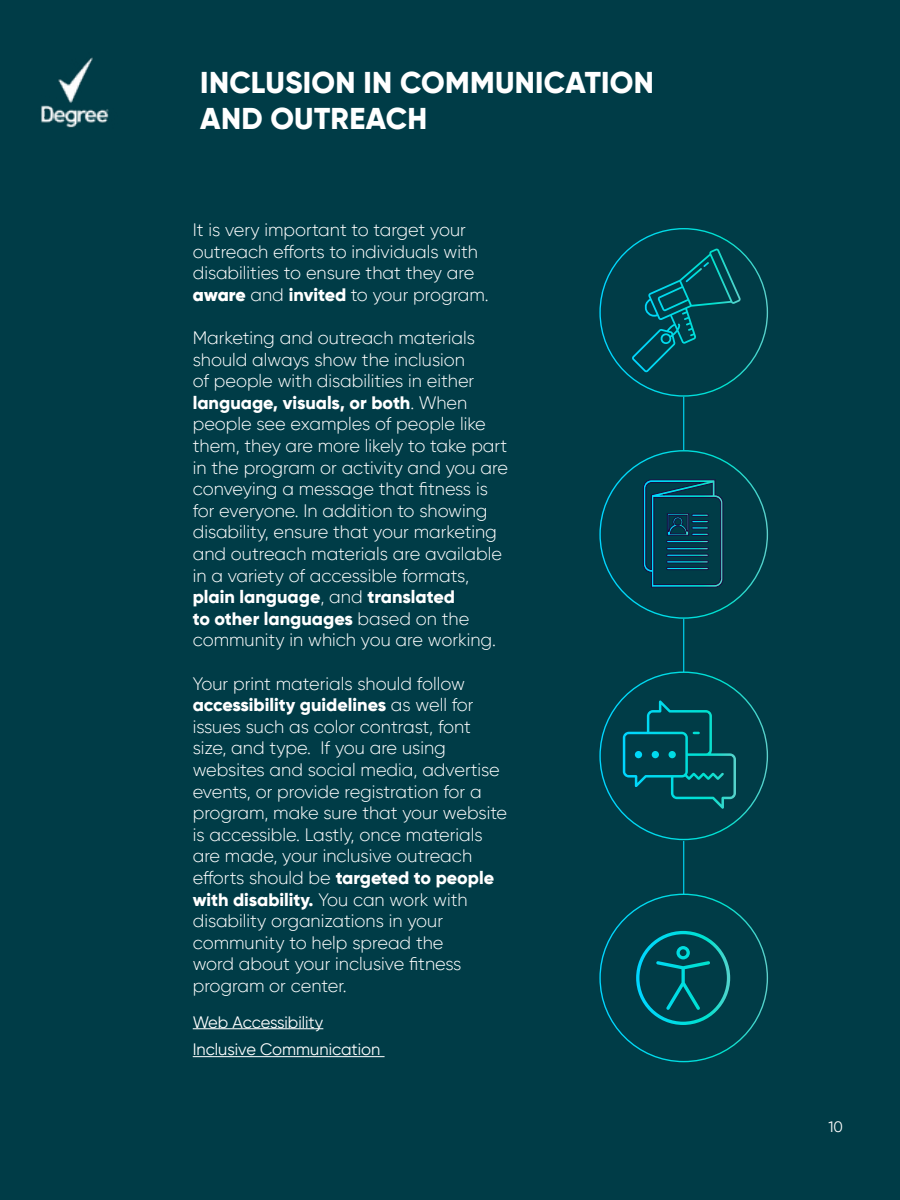
<style>
.page{position:relative;width:900px;height:1200px;background:#fff}
.page>*{position:absolute;margin:0;border:0;box-sizing:border-box;transform-origin:0 0}
.t1{font:800 30px/36px "Gilroy";letter-spacing:.01em;color:#fff}
.t2{font:300 18px/21.6px "Gilroy";color:#fff}
.t3{font:16.5px/27.9px "Gilroy";color:#fff}
.t4{font:15px "Gilroy";color:#fff}
.s1{font-weight:900}
.s2{font-weight:800}
</style>
<div class="page">
<div style="left:1px;top:1px;width:899px;height:1199px;background:#003c47"></div>
<img style="left:41px;top:57px;width:68px;height:71px">
<hr style="left:193px;top:1028px;width:130px;height:1px;background:#fff">
<hr style="left:193px;top:1056px;width:192px;height:1px;background:#fff">
<svg style="left:632px;top:249px;width:109px;height:123px"></svg>
<hr style="left:683px;top:397px;width:1px;height:53px;background:#fff">
<hr style="left:683px;top:619px;width:1px;height:53px;background:#fff">
<hr style="left:683px;top:841px;width:1px;height:53px;background:#fff">
<svg style="left:619px;top:697px;width:117px;height:115px"></svg>
<svg style="left:643px;top:480px;width:80px;height:107px"></svg>
<svg style="left:636px;top:930px;width:95px;height:95px"></svg>
<h1 class="t1" style="left:200px;top:65px;width:455px">INCLUSION IN COMMUNICATION<br>AND OUTREACH</h1>
<p class="t2" style="left:193px;top:219px;width:298px">It is very important to target your outreach efforts to individuals with disabilities to ensure that they are <span class="s1">aware</span> and <span class="s2">invited</span> to your program.</p>
<p class="t2" style="left:193px;top:327px;width:317px">Marketing and outreach materials should always show the inclusion<br>of people with disabilities in either <span class="s2">language, visuals, or both</span>. When people see examples of people like them, they are more likely to take part in the program or activity and you are conveying a message that fitness is for everyone. In addition to showing disability, ensure that your marketing and outreach materials are available in a variety of accessible formats, <span class="s2">plain language</span>, and <span class="s2">translated<br>to other languages</span> based on the community in which you are working.</p>
<p class="t2" style="left:193px;top:672px;width:316px">Your print materials should follow <span class="s2">accessibility guidelines</span> as well for issues such as color contrast, font size, and type. If you are using websites and social media, advertise events, or provide registration for a program, make sure that your website is accessible. Lastly, once materials are made, your inclusive outreach efforts should be <span class="s2">targeted to people with disability.</span> You can work with disability organizations in your community to help spread the<br>word about your inclusive fitness program or center.</p>
<p class="t3" style="left:193px;top:1008px;width:189px">Web Accessibility<br>Inclusive Communication</p>
<p class="t4" style="left:828px;top:1118px;width:16px">10</p>
</div>
